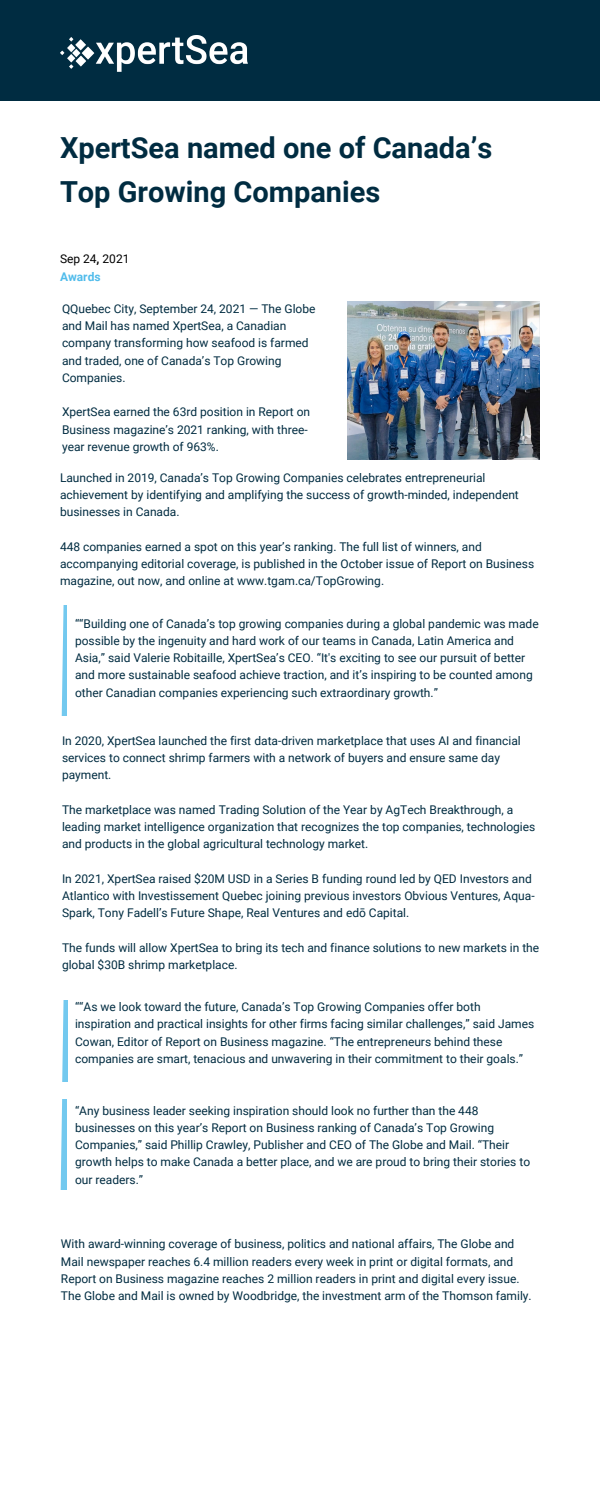
<style>
.page{position:relative;width:600px;height:1500px;background:#fff}
.page>*{position:absolute;margin:0;border:0;box-sizing:border-box;transform-origin:0 0}
.t1{font:700 29px/43.5px "Roboto";color:#002c41}
.t2{font:12px/17.2px "Roboto";color:#002c41}
.t3{font:12px/18px "Roboto";color:#000}
.s1{font-weight:700}
.s2{font-weight:700;color:#51bceb}
</style>
<div class="page">
<div style="left:0;top:0;width:600px;height:101px;background:#002c41"></div>
<img style="left:60px;top:36px;width:188px;height:36px">
<svg style="left:61px;top:605px;width:6px;height:111px"></svg>
<svg style="left:62px;top:1000px;width:6px;height:81px"></svg>
<img style="left:347px;top:302px;width:193px;height:158px">
<svg style="left:60px;top:1100px;width:6px;height:90px"></svg>
<h1 class="t1" style="left:60px;top:127px;width:434px">XpertSea named one of Canada’s<br>Top Growing Companies</h1>
<p class="t3" style="left:60px;top:250px;width:71px">Sep 24<span class="s1">,</span> 2021<br><span class="s2">Awards</span></p>
<p class="t2" style="left:62px;top:300px;width:255px">QQuebec City, September 24, 2021 — The Globe and Mail has named XpertSea, a Canadian company transforming how seafood is farmed and traded, one of Canada’s Top Growing Companies.</p>
<p class="t2" style="left:62px;top:404px;width:250px">XpertSea earned the 63rd position in Report on<br>Business magazine’s 2021 ranking, with three&shy;year revenue growth of 963%.</p>
<p class="t2" style="left:60px;top:469px;width:460px">Launched in 2019, Canada’s Top Growing Companies celebrates entrepreneurial achievement by identifying and amplifying the success of growth-minded, independent businesses in Canada.</p>
<p class="t2" style="left:60px;top:538px;width:476px">448 companies earned a spot on this year’s ranking. The full list of winners, and accompanying editorial coverage, is published in the October issue of Report on Business magazine, out now, and online at www.tgam.ca/TopGrowing.</p>
<p class="t2" style="left:75px;top:615px;width:465px">““Building one of Canada’s top growing companies during a global pandemic was made possible by the ingenuity and hard work of our teams in Canada, Latin America and Asia,” said Valerie Robitaille, XpertSea’s CEO. “It's exciting to see our pursuit of better and more sustainable seafood achieve traction, and it’s inspiring to be counted among other Canadian companies experiencing such extraordinary growth.”</p>
<p class="t2" style="left:62px;top:732px;width:460px">In 2020, XpertSea launched the first data-driven marketplace that uses AI and financial services to connect shrimp farmers with a network of buyers and ensure same day payment.</p>
<p class="t2" style="left:62px;top:801px;width:475px">The marketplace was named Trading Solution of the Year by AgTech Breakthrough, a leading market intelligence organization that recognizes the top companies, technologies and products in the global agricultural technology market.</p>
<p class="t2" style="left:62px;top:870px;width:474px">In 2021, XpertSea raised $20M USD in a Series B funding round led by QED Investors and<br>Atlantico with Investissement Quebec joining previous investors Obvious Ventures, Aqua-<br>Spark, Tony Fadell’s Future Shape, Real Ventures and edō Capital.</p>
<p class="t2" style="left:62px;top:939px;width:479px">The funds will allow XpertSea to bring its tech and finance solutions to new markets in the global $30B shrimp marketplace.</p>
<p class="t2" style="left:75px;top:998px;width:461px">““As we look toward the future, Canada’s Top Growing Companies offer both inspiration and practical insights for other firms facing similar challenges,” said James Cowan, Editor of Report on Business magazine. “The entrepreneurs behind these companies are smart, tenacious and unwavering in their commitment to their goals.”</p>
<p class="t2" style="left:75px;top:1102px;width:457px">“Any business leader seeking inspiration should look no further than the 448 businesses on this year’s Report on Business ranking of Canada’s Top Growing Companies,” said Phillip Crawley, Publisher and CEO of The Globe and Mail. “Their growth helps to make Canada a better place, and we are proud to bring their stories to our readers.”</p>
<p class="t2" style="left:61px;top:1236px;width:472px">With award-winning coverage of business, politics and national affairs, The Globe and Mail newspaper reaches 6.4 million readers every week in print or digital formats, and Report on Business magazine reaches 2 million readers in print and digital every issue.<br>The Globe and Mail is owned by Woodbridge, the investment arm of the Thomson family.</p>
</div>
